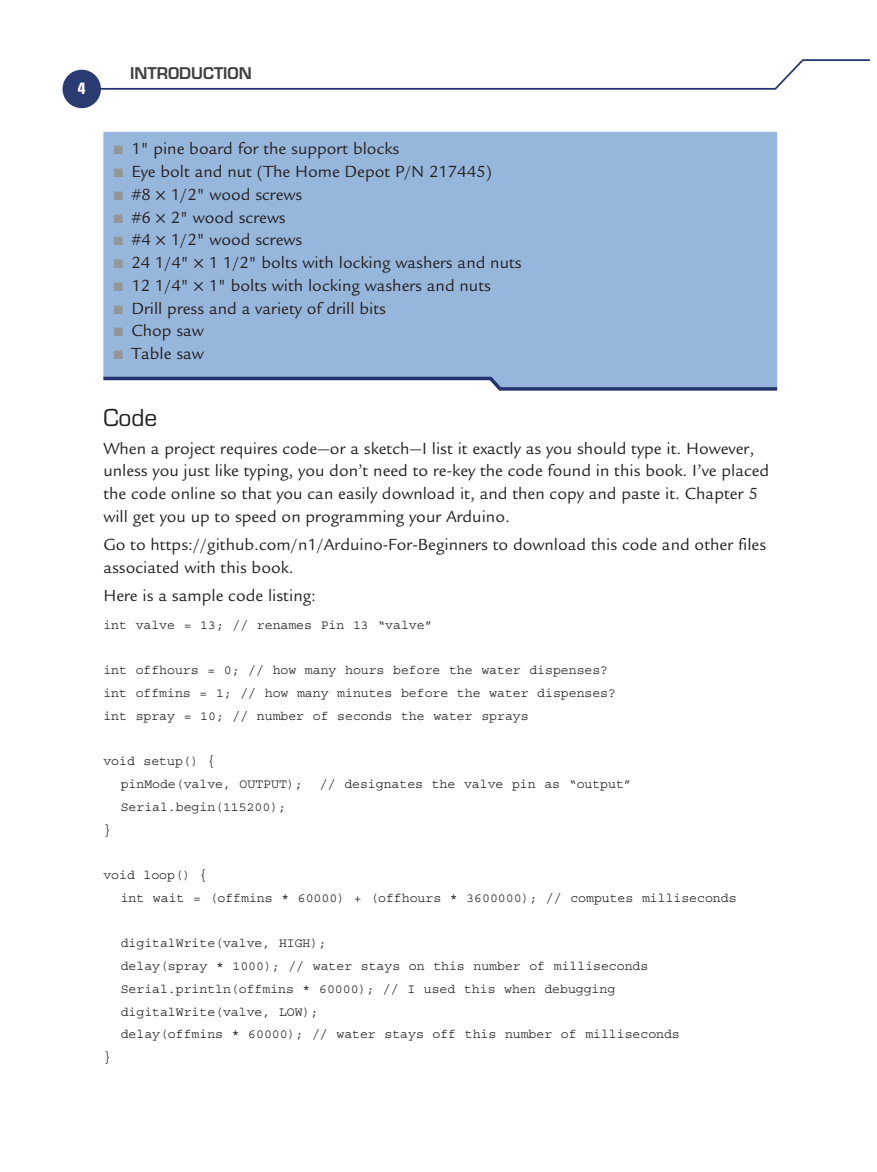
<style>
.page{position:relative;width:877px;height:1172px;background:#fff}
.page>*{position:absolute;margin:0;border:0;box-sizing:border-box;transform-origin:0 0}
.t1{font:22.75px "Eurostile LT Std";color:#231f20}
.t2{font:17.5px/22.8px "Legacy Sans Std";color:#231f20}
.t3{font:600 15.75px "Eurostile LT Std";color:#3e3e3f}
.t4{font:700 condensed 15.75px "Eurostile LT Std";color:#fff}
.t5{font:13.12px/22.8px "Courier Std";color:#231f20}
.s1{color:#939598}
.s2{font-family:"Myriad Pro"}
</style>
<div class="page">
<div style="left:63px;top:70px;width:38px;height:38px;background:#2b3b72;border-radius:50%"></div>
<svg style="left:98px;top:59px;width:772px;height:32px"></svg>
<div style="left:103px;top:132px;width:674px;height:243px;background:#97b6db"></div>
<svg style="left:103px;top:375px;width:675px;height:16px"></svg>
<p class="t4" style="left:78px;top:82px;width:9px">4</p>
<p class="t3" style="left:130px;top:67px;width:123px">INTRODUCTION</p>
<p class="t2" style="left:114px;top:139px;width:287px"><span class="s1">■</span> 1" pine board for the support blocks</p>
<p class="t2" style="left:114px;top:162px;width:380px"><span class="s1">■</span> Eye bolt and nut (The Home Depot P/N 217445)</p>
<p class="t2" style="left:114px;top:185px;width:190px"><span class="s1">■</span> #8 <span class="s2">×</span> 1/2" wood screws</p>
<p class="t2" style="left:114px;top:208px;width:173px"><span class="s1">■</span> #6 <span class="s2">×</span> 2" wood screws</p>
<p class="t2" style="left:114px;top:230px;width:190px"><span class="s1">■</span> #4 <span class="s2">×</span> 1/2" wood screws</p>
<p class="t2" style="left:114px;top:253px;width:409px"><span class="s1">■</span> 24 1/4" <span class="s2">×</span> 1 1/2" bolts with locking washers and nuts</p>
<p class="t2" style="left:114px;top:276px;width:379px"><span class="s1">■</span> 12 1/4" <span class="s2">×</span> 1" bolts with locking washers and nuts</p>
<p class="t2" style="left:114px;top:299px;width:274px"><span class="s1">■</span> Drill press and a variety of drill bits</p>
<p class="t2" style="left:114px;top:321px;width:92px"><span class="s1">■</span> Chop saw</p>
<p class="t2" style="left:114px;top:344px;width:92px"><span class="s1">■</span> Table saw</p>
<h1 class="t1" style="left:103px;top:409px;width:56px">Code</h1>
<p class="t2" style="left:103px;top:439px;width:667px">When a project requires code—or a sketch—I list it exactly as you should type it. However, unless you just like typing, you don’t need to re-key the code found in this book. I’ve placed the code online so that you can easily download it, and then copy and paste it. Chapter 5 will get you up to speed on programming your Arduino.</p>
<p class="t2" style="left:103px;top:535px;width:664px">Go to https://github.com/n1/Arduino-For-Beginners to download this code and other files associated with this book.</p>
<p class="t2" style="left:103px;top:586px;width:214px">Here is a sample code listing:</p>
<p class="t5" style="left:103px;top:614px;width:331px">int valve = 13; // renames Pin 13 “valve”</p>
<p class="t5" style="left:103px;top:660px;width:514px">int offhours = 0; // how many hours before the water dispenses? int offmins = 1; // how many minutes before the water dispenses? int spray = 10; // number of seconds the water sprays</p>
<p class="t5" style="left:121px;top:751px;width:183px;text-indent:-17px">void setup() { pinMode(valve, OUTPUT);</p>
<p class="t5" style="left:320px;top:774px;width:313px">// designates the valve pin as “output”</p>
<p class="t5" style="left:121px;top:796px;width:167px">Serial.begin(115200);</p>
<p class="t5" style="left:103px;top:819px;width:9px">}</p>
<p class="t5" style="left:121px;top:865px;width:617px;text-indent:-17px">void loop() {<br>int wait = (offmins * 60000) + (offhours * 3600000); // computes milliseconds</p>
<p class="t5" style="left:121px;top:933px;width:561px">digitalWrite(valve, HIGH);<br>delay(spray * 1000); // water stays on this number of milliseconds Serial.println(offmins * 60000); // I used this when debugging digitalWrite(valve, LOW);<br>delay(offmins * 60000); // water stays off this number of milliseconds</p>
<p class="t5" style="left:103px;top:1047px;width:9px">}</p>
</div>
